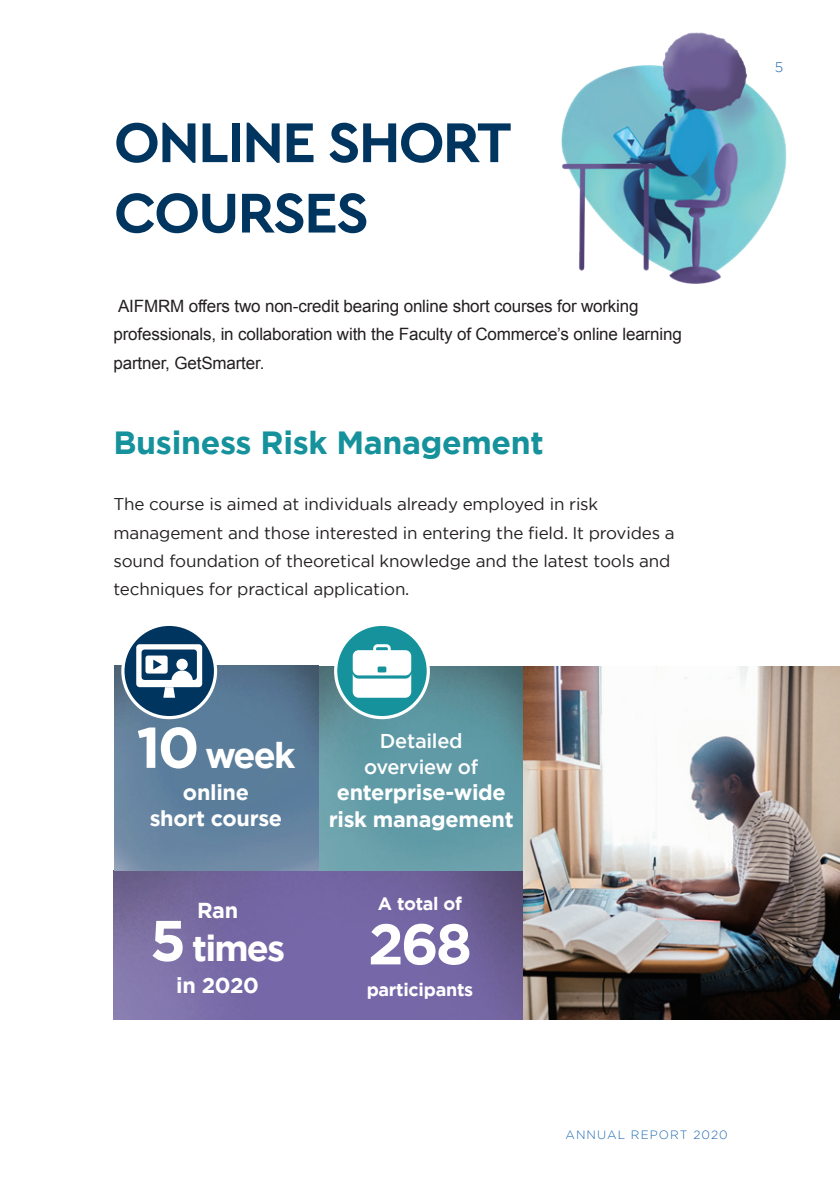
<style>
.page{position:relative;width:840px;height:1191px;background:#fff}
.page>*{position:absolute;margin:0;border:0;box-sizing:border-box;transform-origin:0 0}
.t1{font:700 58.6px/70.4px "Cera GR";letter-spacing:-.03em;color:#003560}
.t2{font:700 57.2px "Gotham";color:#fff}
.t3{font:700 36px "Gotham";letter-spacing:-.05em;color:#fff}
.t4{font:700 32px "Gotham";letter-spacing:-.01em;color:#15929c}
.t5{font:700 21.6px/26px "Gotham";letter-spacing:-.015em;color:#fff;text-align:center}
.t6{font:500 20px/26px "Gotham";letter-spacing:-.015em;color:#fff;text-align:center}
.t7{font:700 18px "Gotham";letter-spacing:-.015em;color:#fff}
.t8{font:17px/28.4px "Gotham";letter-spacing:-.01em;color:#231f20}
.t9{font:17px/28.4px "Arial";letter-spacing:-.01em;color:#231f20}
.t10{font:300 14px "Gotham";color:#1a66b0}
.t11{font:300 12px "Gotham";letter-spacing:.09em;color:#1a66b0}
.s1{font-size:57.2px}
</style>
<div class="page">
<img style="left:113px;top:666px;width:726px;height:353px">
<img style="left:561px;top:32px;width:226px;height:252px">
<div style="left:335px;top:624px;width:93px;height:93px;background:#15929c;border-radius:50%"></div>
<div style="left:334px;top:623px;width:95px;height:96px;border:3px solid #fff;border-radius:50%"></div>
<div style="left:123px;top:624px;width:92px;height:93px;background:#003560;border-radius:50%"></div>
<div style="left:136px;top:644px;width:66px;height:43px;background:#fff;border-radius:3px"></div>
<div style="left:141px;top:649px;width:56px;height:31px;background:#003560;border-radius:3px"></div>
<svg style="left:163px;top:687px;width:12px;height:10px"></svg>
<div style="left:145px;top:655px;width:22px;height:18px;background:#fff;border-radius:3px"></div>
<svg style="left:153px;top:659px;width:9px;height:10px"></svg>
<div style="left:176px;top:658px;width:12px;height:12px;background:#fff;border-radius:50%"></div>
<svg style="left:171px;top:670px;width:22px;height:10px"></svg>
<div style="left:121px;top:623px;width:96px;height:96px;border:3px solid #fff;border-radius:50%"></div>
<svg style="left:352px;top:644px;width:59px;height:53px;background:#d2eaec"></svg>
<div style="left:760px;top:49px;width:36px;height:35px;background:#fff;border-radius:50%"></div>
<h1 class="t1" style="left:114px;top:108px;width:398px">ONLINE SHORT<br>COURSES</h1>
<p class="t9" style="left:113px;top:292px;width:569px">AIFMRM offers two non-credit bearing online short courses for working professionals, in collaboration with the Faculty of Commerce’s online learning partner, GetSmarter.</p>
<h3 class="t4" style="left:113px;top:421px;width:431px">Business Risk Management</h3>
<p class="t8" style="left:113px;top:490px;width:562px">The course is aimed at individuals already employed in risk management and those interested in entering the field. It provides a sound foundation of theoretical knowledge and the latest tools and techniques for practical application.</p>
<h3 class="t3" style="left:136px;top:731px;width:160px"><span class="s1">10</span> week</h3>
<p class="t5" style="left:150px;top:778px;width:134px">online<br>short course</p>
<p class="t5" style="left:197px;top:896px;width:43px">Ran</p>
<h3 class="t3" style="left:150px;top:924px;width:137px"><span class="s1">5</span> times</h3>
<p class="t5" style="left:176px;top:971px;width:84px">in 2020</p>
<p class="t6" style="left:364px;top:728px;width:116px">Detailed overview of</p>
<p class="t5" style="left:328px;top:779px;width:186px">enterprise-wide risk management</p>
<p class="t7" style="left:378px;top:891px;width:85px">A total of</p>
<h2 class="t2" style="left:368px;top:906px;width:105px">268</h2>
<p class="t7" style="left:366px;top:977px;width:108px">participants</p>
<p class="t10" style="left:774px;top:59px;width:10px">5</p>
<p class="t11" style="left:565px;top:1128px;width:164px">ANNUAL REPORT 2020</p>
</div>
